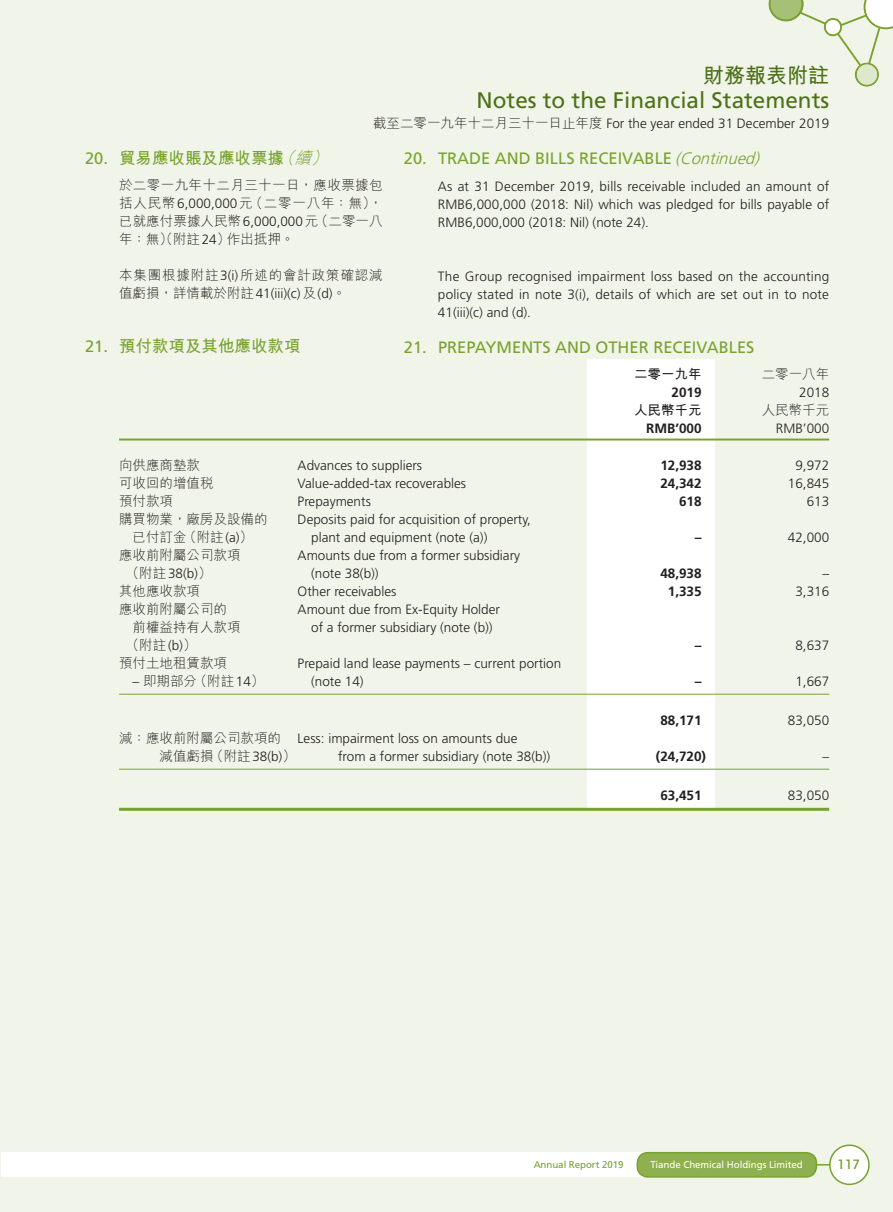
<style>
.page{position:relative;width:893px;height:1212px;background:#f1f5e9}
.page>*{position:absolute;margin:0;border:0;box-sizing:border-box;transform-origin:0 0}
.t1{font:22.5px "Frutiger LT Std";color:#4d7019}
.t2{font:700 21px "M Hei HK";color:#4d7019}
.t3{font:16.5px "Frutiger LT Std";color:#78a22d}
.t4{font:700 16.5px "M Hei HK";color:#78a22d}
.t5{font:300 13.5px/18px "Frutiger LT Std";color:#231f20;text-align:justify}
.t6{font:300 13.5px/18px "M Hei HK";color:#231f20;text-align:justify}
.t7{font:700 13.5px "Frutiger LT Std";color:#231f20}
.t8{font:300 13.5px "M Hei HK";letter-spacing:.065em;color:#231f20}
.t9{font:700 13.5px "M Hei HK";color:#231f20}
.t10{font:500 12.75px "ITC Avant Garde Std";color:#78a22d}
.t11{font:9.75px "Frutiger LT Std";letter-spacing:-.005em;color:#fff}
.t12{font:9.75px "Frutiger LT Std";letter-spacing:-.005em;color:#78a22d}
.s1{font-family:"M Hei HK"}
.s2{font-family:"Frutiger LT Std";font-weight:400}
.s3{font-weight:300;font-style:italic}
.s4{font-family:"Frutiger LT Std"}
</style>
<div class="page">
<div style="left:1px;top:1152px;width:645px;height:25px;background:#fff"></div>
<div style="left:637px;top:1152px;width:179px;height:25px;background:#8fb051;border-radius:10px"></div>
<div style="left:637px;top:1152px;width:180px;height:25px;border:2px solid #78a22d;border-radius:10px"></div>
<div style="left:830px;top:1145px;width:39px;height:39px;background:#fff;border-radius:50%"></div>
<div style="left:829px;top:1144px;width:41px;height:41px;border:2px solid #78a22d;border-radius:50%"></div>
<svg style="left:816px;top:1164px;width:14px;height:1px"></svg>
<svg style="left:768px;top:0;width:125px;height:87px"></svg>
<div style="left:587px;top:359px;width:127px;height:450px;background:#fff"></div>
<hr style="left:119px;top:439px;width:710px;height:1px;background:#78a22d">
<hr style="left:119px;top:694px;width:710px;height:1px;background:#78a22d">
<hr style="left:119px;top:769px;width:710px;height:1px;background:#78a22d">
<hr style="left:119px;top:808px;width:710px;height:3px;background:#78a22d">
<h2 class="t2" style="left:703px;top:60px;width:127px">財務報表附註</h2>
<h1 class="t1" style="left:477px;top:87px;width:354px">Notes to the Financial Statements</h1>
<p class="t5" style="left:373px;top:114px;width:458px"><span class="s1">截至二零一九年十二月三十一日止年度</span> For the year ended 31 December 2019</p>
<p class="t4" style="left:85px;top:146px;width:249px"><span class="s2">20.</span> 貿易應收賬及應收票據<span class="s3">（續）</span></p>
<p class="t6" style="left:119px;top:176px;width:265px">於二零一九年十二月三十一日，應收票據包括人民幣<span class="s4">6,000,000</span>元（二零一八年：無），已就應付票據人民幣<span class="s4">6,000,000</span>元（二零一八年：無）（附註<span class="s4">24</span>）作出抵押。</p>
<p class="t8" style="left:119px;top:268px;width:265px">本集團根據附註<span class="s4">3(i)</span>所述的會計政策確認減</p>
<p class="t5" style="left:119px;top:285px;width:229px"><span class="s1">值虧損，詳情載於附註</span>41(iii)(c)<span class="s1">及</span>(d)<span class="s1">。</span></p>
<p class="t4" style="left:85px;top:334px;width:217px"><span class="s2">21.</span> 預付款項及其他應收款項</p>
<p class="t3" style="left:404px;top:149px;width:361px">20. TRADE AND BILLS RECEIVABLE <span class="s3">(Continued)</span></p>
<p class="t5" style="left:438px;top:177px;width:393px">As at 31 December 2019, bills receivable included an amount of RMB6,000,000 (2018: Nil) which was pledged for bills payable of RMB6,000,000 (2018: Nil) (note 24).</p>
<p class="t5" style="left:438px;top:267px;width:393px">The Group recognised impairment loss based on the accounting policy stated in note 3(i), details of which are set out in to note 41(iii)(c) and (d).</p>
<p class="t3" style="left:404px;top:337px;width:352px">21. PREPAYMENTS AND OTHER RECEIVABLES</p>
<p class="t9" style="left:634px;top:364px;width:69px">二零一九年</p>
<p class="t6" style="left:762px;top:364px;width:69px">二零一八年</p>
<p class="t7" style="left:672px;top:384px;width:32px">2019</p>
<p class="t5" style="left:799px;top:383px;width:32px">2018</p>
<p class="t9" style="left:634px;top:400px;width:69px">人民幣千元</p>
<p class="t6" style="left:762px;top:400px;width:69px">人民幣千元</p>
<p class="t7" style="left:646px;top:420px;width:57px">RMB’000</p>
<p class="t5" style="left:776px;top:419px;width:55px">RMB’000</p>
<p class="t6" style="left:119px;top:456px;width:82px">向供應商墊款</p>
<p class="t5" style="left:298px;top:457px;width:126px">Advances to suppliers</p>
<p class="t7" style="left:660px;top:457px;width:43px">12,938</p>
<p class="t5" style="left:795px;top:457px;width:35px">9,972</p>
<p class="t6" style="left:119px;top:474px;width:96px">可收回的增值稅</p>
<p class="t5" style="left:298px;top:475px;width:170px">Value-added-tax recoverables</p>
<p class="t7" style="left:660px;top:475px;width:43px">24,342</p>
<p class="t5" style="left:788px;top:475px;width:43px">16,845</p>
<p class="t6" style="left:119px;top:492px;width:55px">預付款項</p>
<p class="t5" style="left:298px;top:493px;width:75px">Prepayments</p>
<p class="t7" style="left:679px;top:493px;width:24px">618</p>
<p class="t5" style="left:807px;top:493px;width:24px">613</p>
<p class="t6" style="left:119px;top:510px;width:150px">購買物業，廠房及設備的</p>
<p class="t5" style="left:298px;top:511px;width:235px">Deposits paid for acquisition of property,</p>
<p class="t6" style="left:133px;top:528px;width:122px">已付訂金（附註<span class="s4">(a)</span>）</p>
<p class="t5" style="left:311px;top:529px;width:178px">plant and equipment (note (a))</p>
<p class="t7" style="left:695px;top:529px;width:8px">–</p>
<p class="t5" style="left:788px;top:529px;width:43px">42,000</p>
<p class="t6" style="left:119px;top:546px;width:123px">應收前附屬公司款項</p>
<p class="t5" style="left:298px;top:547px;width:224px">Amounts due from a former subsidiary</p>
<p class="t5" style="left:126px;top:565px;width:87px"><span class="s1">（附註</span>38(b)<span class="s1">）</span></p>
<p class="t5" style="left:311px;top:565px;width:69px">(note 38(b))</p>
<p class="t7" style="left:660px;top:565px;width:43px">48,938</p>
<p class="t5" style="left:822px;top:565px;width:8px">–</p>
<p class="t6" style="left:119px;top:582px;width:82px">其他應收款項</p>
<p class="t5" style="left:298px;top:583px;width:100px">Other receivables</p>
<p class="t7" style="left:668px;top:583px;width:35px">1,335</p>
<p class="t5" style="left:795px;top:583px;width:35px">3,316</p>
<p class="t6" style="left:119px;top:600px;width:109px">應收前附屬公司的</p>
<p class="t5" style="left:298px;top:601px;width:204px">Amount due from Ex-Equity Holder</p>
<p class="t6" style="left:133px;top:618px;width:109px">前權益持有人款項</p>
<p class="t5" style="left:311px;top:619px;width:183px">of a former subsidiary (note (b))</p>
<p class="t6" style="left:126px;top:636px;width:72px">（附註<span class="s4">(b)</span>）</p>
<p class="t7" style="left:695px;top:637px;width:8px">–</p>
<p class="t5" style="left:795px;top:637px;width:35px">8,637</p>
<p class="t6" style="left:119px;top:654px;width:109px">預付土地租賃款項</p>
<p class="t5" style="left:298px;top:655px;width:265px">Prepaid land lease payments – current portion</p>
<p class="t6" style="left:133px;top:672px;width:133px"><span class="s4">–</span> 即期部分（附註<span class="s4">14</span>）</p>
<p class="t5" style="left:311px;top:673px;width:54px">(note 14)</p>
<p class="t7" style="left:695px;top:673px;width:8px">–</p>
<p class="t5" style="left:795px;top:673px;width:35px">1,667</p>
<p class="t7" style="left:660px;top:712px;width:43px">88,171</p>
<p class="t5" style="left:788px;top:712px;width:43px">83,050</p>
<p class="t5" style="left:119px;top:730px;width:400px"><span class="s1">減：應收前附屬公司款項的</span> Less: impairment loss on amounts due</p>
<p class="t6" style="left:160px;top:747px;width:138px">減值虧損（附註<span class="s4">38(b)</span>）</p>
<p class="t5" style="left:338px;top:748px;width:214px">from a former subsidiary (note 38(b))</p>
<p class="t7" style="left:656px;top:748px;width:52px">(24,720)</p>
<p class="t5" style="left:822px;top:748px;width:8px">–</p>
<p class="t7" style="left:660px;top:787px;width:43px">63,451</p>
<p class="t5" style="left:788px;top:787px;width:43px">83,050</p>
<p class="t12" style="left:534px;top:1159px;width:91px">Annual Report 2019</p>
<p class="t11" style="left:651px;top:1159px;width:154px">Tiande Chemical Holdings Limited</p>
<p class="t10" style="left:837px;top:1156px;width:24px">117</p>
</div>
